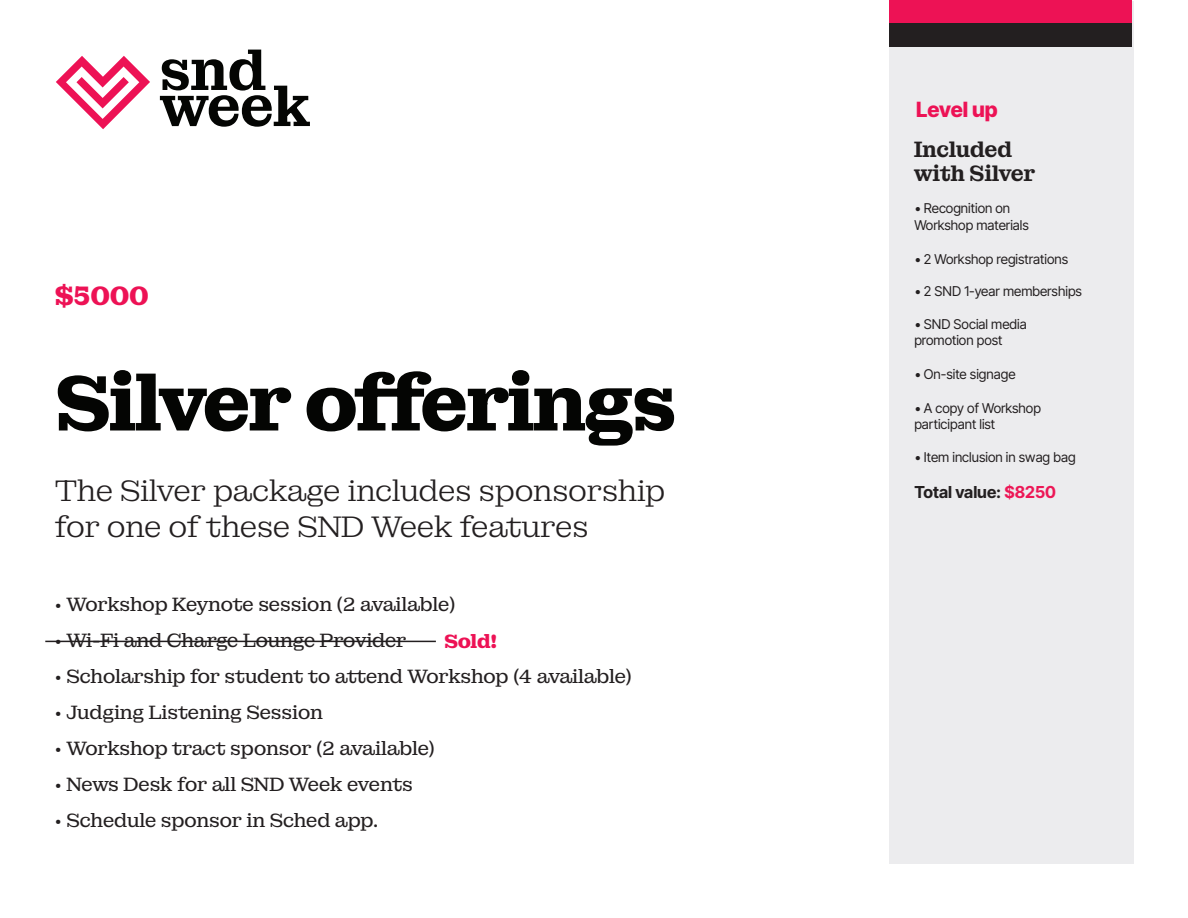
<style>
.page{position:relative;width:1188px;height:918px;background:#fff}
.page>*{position:absolute;margin:0;border:0;box-sizing:border-box;transform-origin:0 0}
.t1{font:700 79.5px "Montagu Slab 24 pt";letter-spacing:-.06em;color:#040503}
.t2{font:600 58.65px "Montagu Slab 120 pt";letter-spacing:-.025em;color:#040503}
.t3{font:300 30px/36px "Montagu Slab 24 pt";letter-spacing:-.04em;color:#231f20}
.t4{font:700 27px "Montagu Slab 24 pt";color:#ed1255}
.t5{font:600 22.5px "Montagu Slab 120 pt";letter-spacing:-.025em;color:#231f20}
.t6{font:800 21px "Inter Tight";color:#ed1255}
.t7{font:19.5px "Montagu Slab 24 pt";letter-spacing:-.04em;color:#231f20}
.t8{font:700 19.5px "Montagu Slab 24 pt";color:#ed1255}
.t9{font:700 16.5px "Inter Tight";color:#231f20}
.t10{font:13.5px "Inter Tight";color:#231f20}
.s1{color:#ed1756}
</style>
<div class="page">
<div style="left:889px;top:1px;width:244px;height:862px;background:#ececee"></div>
<div style="left:889px;top:0;width:243px;height:24px;background:#ed1255"></div>
<div style="left:889px;top:23px;width:243px;height:24px;background:#231f20"></div>
<svg style="left:56px;top:56px;width:94px;height:73px"></svg>
<hr style="left:45px;top:641px;width:391px;height:1px;background:#231f20">
<p class="t2" style="left:159px;top:24px;width:109px">snd</p>
<p class="t2" style="left:159px;top:60px;width:154px">week</p>
<p class="t4" style="left:54px;top:274px;width:97px">$5000</p>
<p class="t1" style="left:54px;top:341px;width:626px">Silver offerings</p>
<p class="t3" style="left:54px;top:471px;width:613px">The Silver package includes sponsorship for one of these SND Week features</p>
<p class="t7" style="left:54px;top:589px;width:403px">• Workshop Keynote session (2 available)</p>
<p class="t7" style="left:54px;top:625px;width:354px">• Wi-Fi and Charge Lounge Provider</p>
<p class="t7" style="left:54px;top:661px;width:580px">• Scholarship for student to attend Workshop (4 available)</p>
<p class="t7" style="left:54px;top:697px;width:271px">• Judging Listening Session</p>
<p class="t7" style="left:54px;top:733px;width:383px">• Workshop tract sponsor (2 available)</p>
<p class="t7" style="left:54px;top:769px;width:361px">• News Desk for all SND Week events</p>
<p class="t7" style="left:54px;top:805px;width:326px">• Schedule sponsor in Sched app.</p>
<p class="t8" style="left:444px;top:626px;width:55px">Sold!</p>
<p class="t6" style="left:916px;top:94px;width:83px">Level up</p>
<p class="t5" style="left:914px;top:132px;width:100px">Included</p>
<p class="t5" style="left:914px;top:156px;width:123px">with Silver</p>
<p class="t10" style="left:914px;top:199px;width:97px">• Recognition on</p>
<p class="t10" style="left:914px;top:215px;width:116px">Workshop materials</p>
<p class="t10" style="left:914px;top:249px;width:155px">• 2 Workshop registrations</p>
<p class="t10" style="left:914px;top:282px;width:169px">• 2 SND 1-year memberships</p>
<p class="t10" style="left:914px;top:314px;width:114px">• SND Social media</p>
<p class="t10" style="left:914px;top:330px;width:90px">promotion post</p>
<p class="t10" style="left:914px;top:364px;width:103px">• On-site signage</p>
<p class="t10" style="left:914px;top:399px;width:128px">• A copy of Workshop</p>
<p class="t10" style="left:914px;top:415px;width:82px">participant list</p>
<p class="t10" style="left:914px;top:447px;width:163px">• Item inclusion in swag bag</p>
<p class="t9" style="left:914px;top:480px;width:143px">Total value: <span class="s1">$8250</span></p>
</div>
